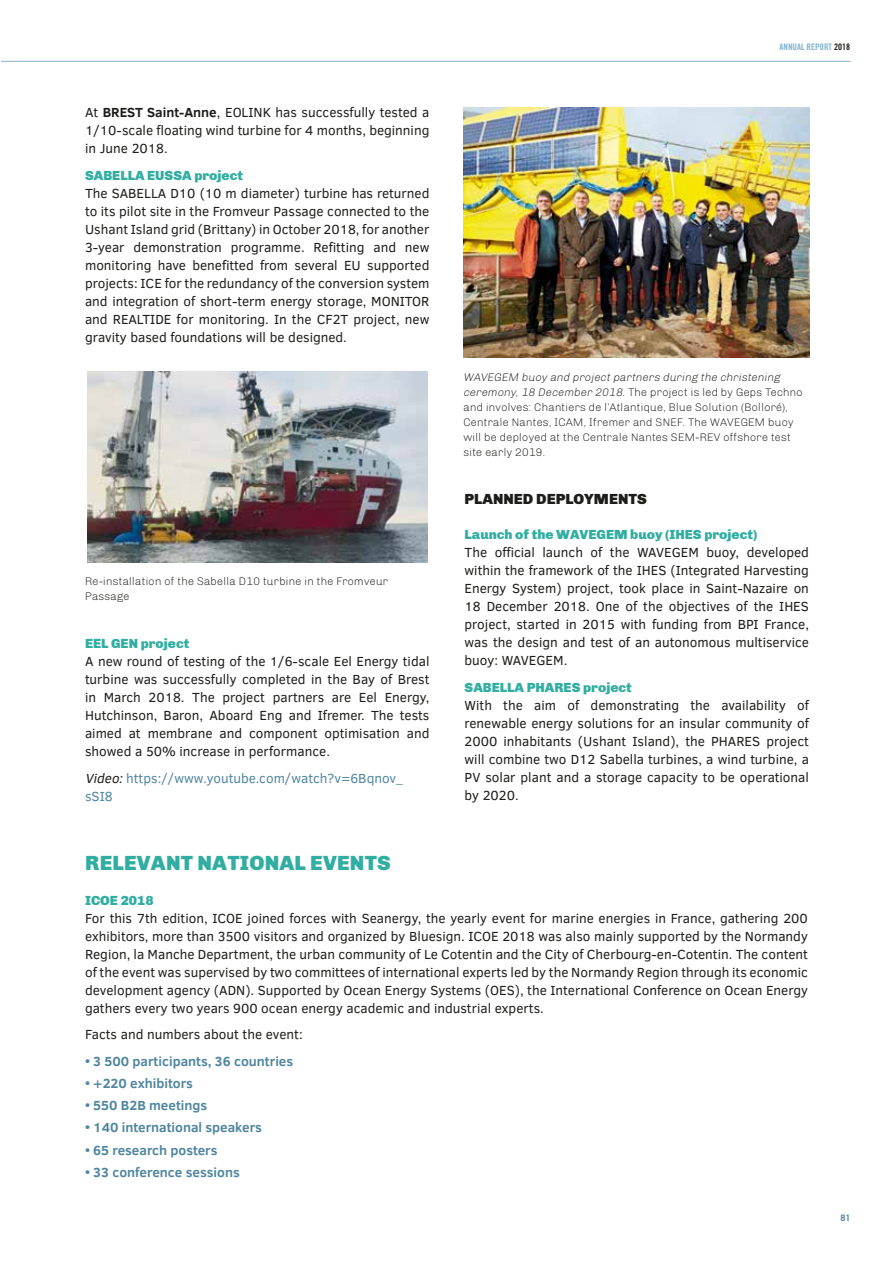
<style>
.page{position:relative;width:893px;height:1263px;background:#fff}
.page>*{position:absolute;margin:0;border:0;box-sizing:border-box;transform-origin:0 0}
.t1{font:900 21px "Chivo";letter-spacing:.01em;color:#31aea1}
.t2{font:900 15px "Chivo";color:#1d1d1b}
.t3{font:13.5px/18px "Clear Sans";color:#1d1d1b;text-align:justify}
.t4{font:700 13.5px "Clear Sans";color:#50869f}
.t5{font:900 13.5px "Chivo";color:#31aea1}
.t6{font:13.5px/18px "Clear Sans";color:#50869f}
.t7{font:300 11.25px/15px "Chivo";color:#1d1d1b}
.t8{font:9px "Trade Gothic Bold Cond Twenty";color:#7fb4cc}
.t9{font:700 9px "Trade Gothic";color:#50869f}
.s1{font-weight:700}
.s2{font-style:italic;color:#1d1d1b}
.s3{color:#1d1d1b}
.s4{font-style:italic}
</style>
<div class="page">
<hr style="left:1px;top:61px;width:849px;height:1px;background:#7fb4cc">
<img style="left:87px;top:371px;width:340px;height:191px">
<img style="left:463px;top:107px;width:346px;height:250px">
<p class="t3" style="left:85px;top:103px;width:346px">At <span class="s1">BREST Saint-Anne</span>, EOLINK has successfully tested a 1/10-scale floating wind turbine for 4 months, beginning in June 2018.</p>
<p class="t5" style="left:85px;top:167px;width:160px">SABELLA EUSSA project</p>
<p class="t3" style="left:85px;top:184px;width:346px">The SABELLA D10 (10 m diameter) turbine has returned to its pilot site in the Fromveur Passage connected to the Ushant Island grid (Brittany) in October 2018, for another 3-year demonstration programme. Refitting and new monitoring have benefitted from several EU supported projects: ICE for the redundancy of the conversion system and integration of short-term energy storage, MONITOR and REALTIDE for monitoring. In the CF2T project, new gravity based foundations will be designed.</p>
<p class="t7" style="left:85px;top:573px;width:305px">Re-installation of the Sabella D10 turbine in the Fromveur<br>Passage</p>
<p class="t5" style="left:85px;top:635px;width:106px">EEL GEN project</p>
<p class="t3" style="left:85px;top:652px;width:346px">A new round of testing of the 1/6-scale Eel Energy tidal turbine was successfully completed in the Bay of Brest in March 2018. The project partners are Eel Energy, Hutchinson, Baron, Aboard Eng and Ifremer. The tests aimed at membrane and component optimisation and showed a 50% increase in performance.</p>
<p class="t6" style="left:85px;top:769px;width:319px"><span class="s2">Video:</span>https://www.youtube.com/watch?v=6Bqnov_ sSI8</p>
<p class="t8" style="left:780px;top:41px;width:72px">ANNUAL REPORT <span class="s3">2018</span></p>
<p class="t7" style="left:463px;top:369px;width:341px"><span class="s4">WAVEGEM buoy and projectpartners during the christening ceremony,18 December 2018</span>. The project is led by Geps Techno and involves: Chantiers de l’Atlantique, Blue Solution (Bolloré), Centrale Nantes, ICAM, Ifremer and SNEF. The WAVEGEM buoy will be deployed at the Centrale Nantes SEM-REV offshore test site early 2019.</p>
<p class="t2" style="left:465px;top:490px;width:184px">PLANNED DEPLOYMENTS</p>
<p class="t5" style="left:465px;top:526px;width:294px">Launch of the WAVEGEM buoy (IHES project)</p>
<p class="t3" style="left:465px;top:543px;width:346px">The official launch of the WAVEGEM buoy, developed within the framework of the IHES (Integrated Harvesting Energy System) project, took place in Saint-Nazaire on 18 December 2018. One of the objectives of the IHES project, started in 2015 with funding from BPI France, was the design and test of an autonomous multiservice buoy: WAVEGEM.</p>
<p class="t5" style="left:465px;top:679px;width:169px">SABELLA PHARES project</p>
<p class="t3" style="left:465px;top:696px;width:346px">With the aim of demonstrating the availability of renewable energy solutions for an insular community of 2000 inhabitants (Ushant Island), the PHARES project will combine two D12 Sabella turbines, a wind turbine, a PV solar plant and a storage capacity to be operational by 2020.</p>
<h1 class="t1" style="left:85px;top:850px;width:307px">RELEVANT NATIONAL EVENTS</h1>
<p class="t5" style="left:85px;top:892px;width:70px">ICOE 2018</p>
<p class="t3" style="left:85px;top:909px;width:724px">For this 7th edition, ICOE joined forces with Seanergy, the yearly event for marine energies in France, gathering 200 exhibitors, more than 3500 visitors and organized by Bluesign. ICOE 2018 was also mainly supported by the Normandy Region, la Manche Department, the urban community of Le Cotentin and the City of Cherbourg-en-Cotentin. The content of the event was supervised by two committees of international experts led by the Normandy Region through its economic development agency (ADN). Supported by Ocean Energy Systems (OES), the International Conference on Ocean Energy gathers every two years 900 ocean energy academic and industrial experts.</p>
<p class="t3" style="left:85px;top:1025px;width:219px">Facts and numbers about the event:</p>
<p class="t4" style="left:85px;top:1051px;width:210px">• 3 500 participants, 36 countries</p>
<p class="t4" style="left:85px;top:1073px;width:109px">• +220 exhibitors</p>
<p class="t4" style="left:85px;top:1095px;width:124px">• 550 B2B meetings</p>
<p class="t4" style="left:85px;top:1118px;width:178px">• 140 international speakers</p>
<p class="t4" style="left:85px;top:1140px;width:134px">• 65 research posters</p>
<p class="t4" style="left:85px;top:1162px;width:156px">• 33 conference sessions</p>
<p class="t9" style="left:840px;top:1212px;width:12px">81</p>
</div>
